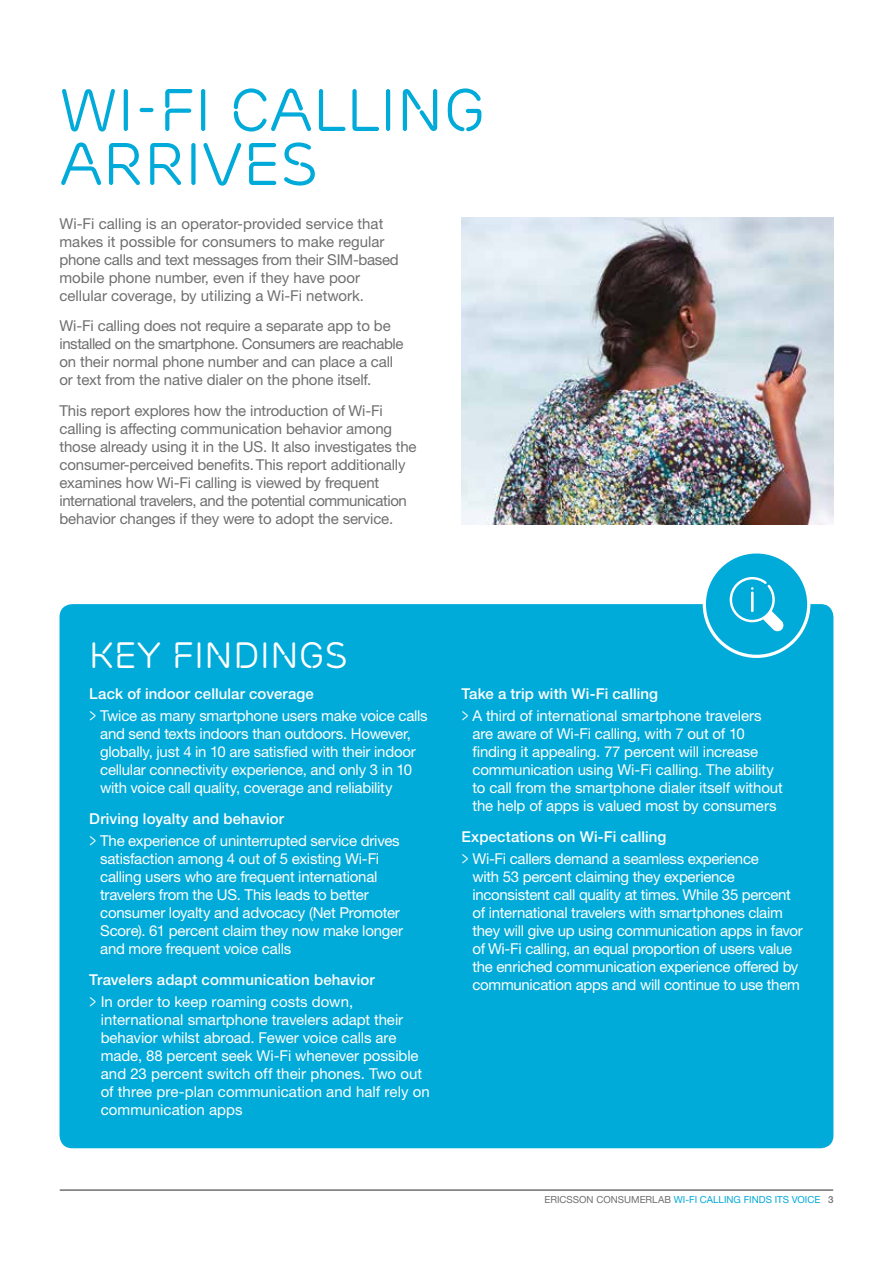
<style>
.page{position:relative;width:893px;height:1263px;background:#fff}
.page>*{position:absolute;margin:0;border:0;box-sizing:border-box;transform-origin:0 0}
.t1{font:60px/54px "Ericsson Capital";color:#00aad9}
.t2{font:36.75px "Ericsson Capital";color:#fff}
.t3{font:15px/18px "Ericsson Sans";letter-spacing:-.02em;color:#fff}
.t4{font:15px/18px "Ericsson Sans";letter-spacing:-.01em;color:#706f6f}
.t5{font:500 15px/22.2px "Ericsson Sans";letter-spacing:.005em;color:#fff}
.t6{font:9.75px "Ericsson Sans";color:#00aad9}
.t7{font:9.75px "Ericsson Sans";color:#706f6f}
.s1{font-weight:500}
.s2{font-family:"Ericsson Capital"}
.s3{font-family:"Ericsson Capital";font-weight:400}
.s4{font-weight:400}
.s5{font-weight:500;color:#706f6f}
</style>
<div class="page">
<hr style="left:60px;top:1189px;width:773px;height:2px;background:#706f6f">
<div style="left:60px;top:604px;width:773px;height:544px;background:#00aad9;border-radius:13px"></div>
<div style="left:704px;top:552px;width:105px;height:104px;background:#00aad9;border-radius:50%"></div>
<div style="left:703px;top:550px;width:107px;height:108px;border:3px solid #fff;border-radius:50%"></div>
<svg style="left:730px;top:577px;width:54px;height:55px"></svg>
<img style="left:461px;top:218px;width:372px;height:306px">
<h1 class="t1" style="left:60px;top:84px;width:427px">WI-FI CALLING<br>ARRIVES</h1>
<p class="t4" style="left:60px;top:214px;width:341px">Wi-Fi calling is an operator-provided service that makes it possible for consumers to make regular phone calls and text messages from their SIM -based mobile phone number, even if they have poor cellular coverage, by utilizing a Wi-Fi network.</p>
<p class="t4" style="left:60px;top:317px;width:345px">Wi-Fi calling does not require a separate app to be installed on the smartphone. Consumers are reachable on their normal phone number and can place a call or text from the native dialer on the phone itself.</p>
<p class="t4" style="left:60px;top:402px;width:359px">This report explores how the introduction of Wi-Fi calling is affecting communication behavior among those already using it in the US. It also investigates the consumer-perceived benefits. This report additionally examines how Wi-Fi calling is viewed by frequent international travelers, and the potential communication behavior changes if they were to adopt the service.</p>
<h2 class="t2" style="left:89px;top:634px;width:260px">KEY FINDINGS</h2>
<p class="t3" style="left:89px;top:682px;width:340px;line-height:22.2px"><span class="s1">Lack of indoor cellular coverage<br></span><span class="s2">&gt;</span> Twice as many smartphone users make voice calls</p>
<p class="t3" style="left:100px;top:725px;width:317px">and send texts indoors than outdoors. H owever, globally, just 4 in 10 are satisfied with their indoor cellular connectivity experience, and only 3 in 10 with voice call quality, coverage and reliability</p>
<p class="t3" style="left:89px;top:807px;width:312px;line-height:22.2px"><span class="s1">Driving loyalty and behavior<br></span><span class="s2">&gt;</span> The experience of uninterrupted service drives</p>
<p class="t3" style="left:100px;top:850px;width:305px">satisfaction among 4 out of 5 existing Wi-Fi calling users who are frequent international travelers from the US . This leads to better consumer loyalty and advocacy (Net Promoter Score). 61 percent claim they now make longer and more frequent voice calls</p>
<p class="t5" style="left:89px;top:968px;width:287px">Travelers adapt communication behavior <span class="s3">&gt;</span> <span class="s4">In order to keep roaming costs down,</span></p>
<p class="t3" style="left:101px;top:1011px;width:331px">international smartphone travelers adapt their behavior whilst abroad. Fewer voice calls are made, 88 percent seek Wi-Fi whenever possible and 23 percent switch off their phones. Two out of three pre-plan communication and half rely on communication apps</p>
<p class="t3" style="left:461px;top:682px;width:302px;line-height:22.2px"><span class="s1">Take a trip with Wi-Fi calling<br></span><span class="s2">&gt;</span> A third of international smartphone travelers</p>
<p class="t3" style="left:472px;top:725px;width:312px">are aware of Wi-Fi calling, with 7 out of 10 finding it appealing. 77 percent will increase communication using Wi-Fi calling. The ability to call from the smartphone dialer itself without the help of apps is valued most by consumers</p>
<p class="t3" style="left:461px;top:825px;width:299px;line-height:22.2px"><span class="s1">Expectations on Wi-Fi calling<br></span><span class="s2">&gt;</span> Wi-Fi callers demand a seamless experience</p>
<p class="t3" style="left:472px;top:868px;width:332px">with 53 percent claiming they experience inconsistent call quality at times. While 35 percent of international travelers with smartphones claim they will give up using communication apps in favor of Wi-Fi calling, an equal proportion of users value the enriched communication experience offered by communication apps and will continue to use them</p>
<p class="t7" style="left:544px;top:1194px;width:23px">ERICSSON</p>
<p class="t7" style="left:596px;top:1194px;width:8px">CONSUMERLAB</p>
<p class="t6" style="left:674px;top:1194px;width:161px">Wi-Fi calli ng fi nds its voice <span class="s5">3</span></p>
</div>
